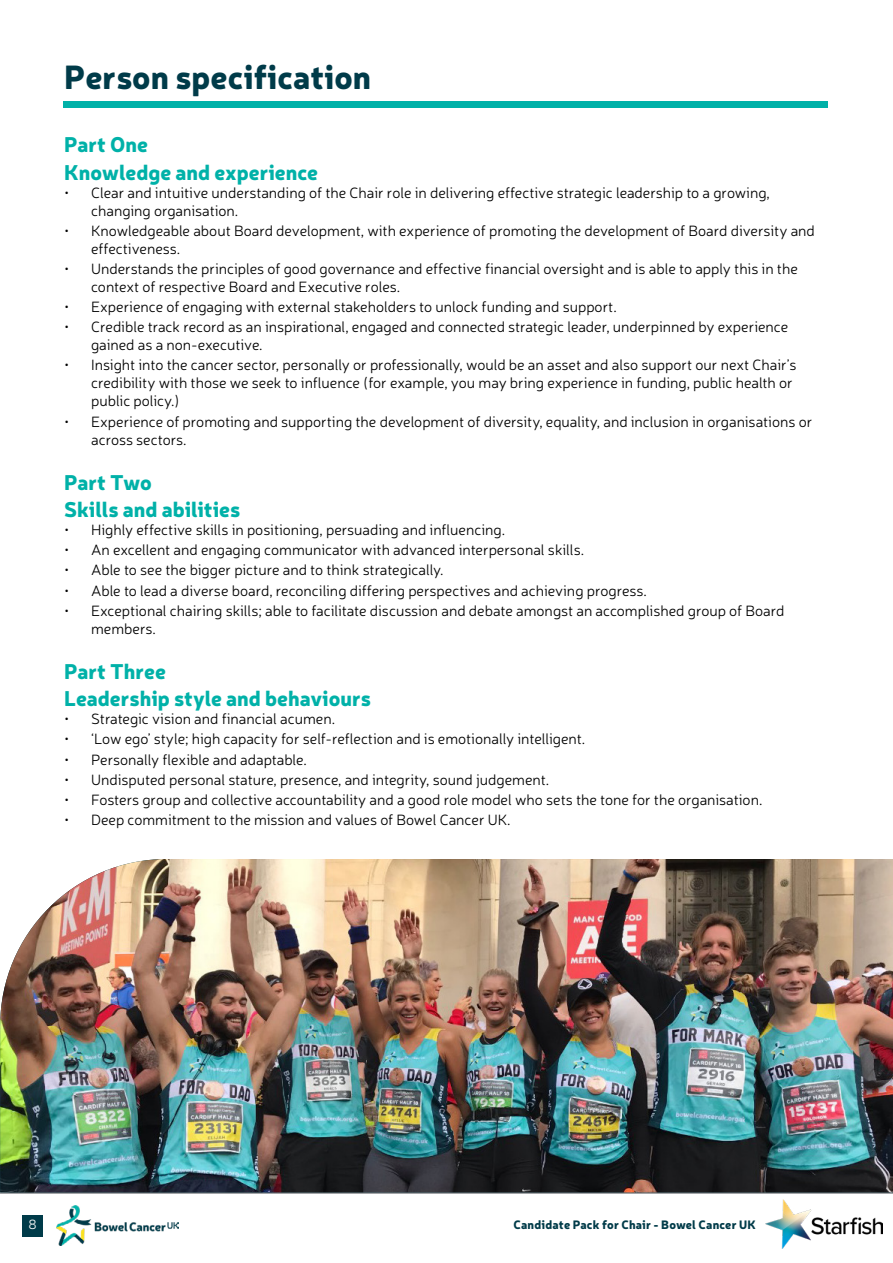
<style>
.page{position:relative;width:893px;height:1263px;background:#fff}
.page>*{position:absolute;margin:0;border:0;box-sizing:border-box;transform-origin:0 0}
.t1{font:900 33px "Neris";color:#003b49}
.t2{font:900 21px/27.3px "Neris";color:#00b1a8}
.t3{font:300 15px/18px "Neris";color:#000}
.t4{font:300 13.5px "Neris";color:#fff}
.t5{font:900 12px "Neris";letter-spacing:.015em;color:#003b49}
</style>
<div class="page">
<img style="left:765px;top:1200px;width:117px;height:48px">
<div style="left:22px;top:1215px;width:21px;height:21px;background:#003b49"></div>
<hr style="left:0;top:1192px;width:893px;height:2px;background:#a3a5a8">
<img style="left:56px;top:1205px;width:123px;height:41px">
<div style="left:64px;top:101px;width:764px;height:7px;background:#00b1a8"></div>
<img style="left:0;top:859px;width:893px;height:333px">
<h1 class="t1" style="left:64px;top:52px;width:308px">Person specification</h1>
<h2 class="t2" style="left:64px;top:130px;width:256px">Part One<br>Knowledge and experience</h2>
<p class="t3" style="left:91px;top:183px;width:680px;text-indent:-27px">• Clear and intuitive understanding of the Chair role in delivering effective strategic leadership to a growing, changing organisation.</p>
<p class="t3" style="left:91px;top:221px;width:725px;text-indent:-27px">• Knowledgeable about Board development, with experience of promoting the development of Board diversity and effectiveness.</p>
<p class="t3" style="left:91px;top:259px;width:708px;text-indent:-27px">• Understands the principles of good governance and effective financial oversight and is able to apply this in the context of respective Board and Executive roles.</p>
<p class="t3" style="left:64px;top:297px;width:554px">• Experience of engaging with external stakeholders to unlock funding and support.</p>
<p class="t3" style="left:91px;top:317px;width:699px;text-indent:-27px">• Credible track record as an inspirational, engaged and connected strategic leader, underpinned by experience gained as a non-executive.</p>
<p class="t3" style="left:91px;top:356px;width:707px;text-indent:-27px">• Insight into the cancer sector, personally or professionally, would be an asset and also support our next Chair’s credibility with those we seek to influence (for example, you may bring experience in funding, public health or public policy.)</p>
<p class="t3" style="left:91px;top:412px;width:723px;text-indent:-27px">• Experience of promoting and supporting the development of diversity, equality, and inclusion in organisations or across sectors.</p>
<h2 class="t2" style="left:64px;top:467px;width:178px">Part Two<br>Skills and abilities</h2>
<p class="t3" style="left:64px;top:520px;width:442px">• Highly effective skills in positioning, persuading and influencing.</p>
<p class="t3" style="left:64px;top:541px;width:521px">• An excellent and engaging communicator with advanced interpersonal skills.</p>
<p class="t3" style="left:64px;top:561px;width:381px">• Able to see the bigger picture and to think strategically.</p>
<p class="t3" style="left:64px;top:581px;width:584px">• Able to lead a diverse board, reconciling differing perspectives and achieving progress.</p>
<p class="t3" style="left:91px;top:601px;width:695px;text-indent:-27px">• Exceptional chairing skills; able to facilitate discussion and debate amongst an accomplished group of Board members.</p>
<h2 class="t2" style="left:64px;top:656px;width:308px">Part Three<br>Leadership style and behaviours</h2>
<p class="t3" style="left:64px;top:710px;width:273px">• Strategic vision and financial acumen.</p>
<p class="t3" style="left:64px;top:730px;width:523px">• ‘Low ego’ style; high capacity for self-reflection and is emotionally intelligent.</p>
<p class="t3" style="left:64px;top:750px;width:244px">• Personally flexible and adaptable.</p>
<p class="t3" style="left:64px;top:770px;width:487px">• Undisputed personal stature, presence, and integrity, sound judgement.</p>
<p class="t3" style="left:64px;top:790px;width:700px">• Fosters group and collective accountability and a good role model who sets the tone for the organisation.</p>
<p class="t3" style="left:64px;top:810px;width:448px">• Deep commitment to the mission and values of Bowel Cancer UK.</p>
<p class="t4" style="left:28px;top:1216px;width:10px">8</p>
<p class="t5" style="left:513px;top:1215px;width:244px">Candidate Pack for Chair - Bowel Cancer UK</p>
</div>
